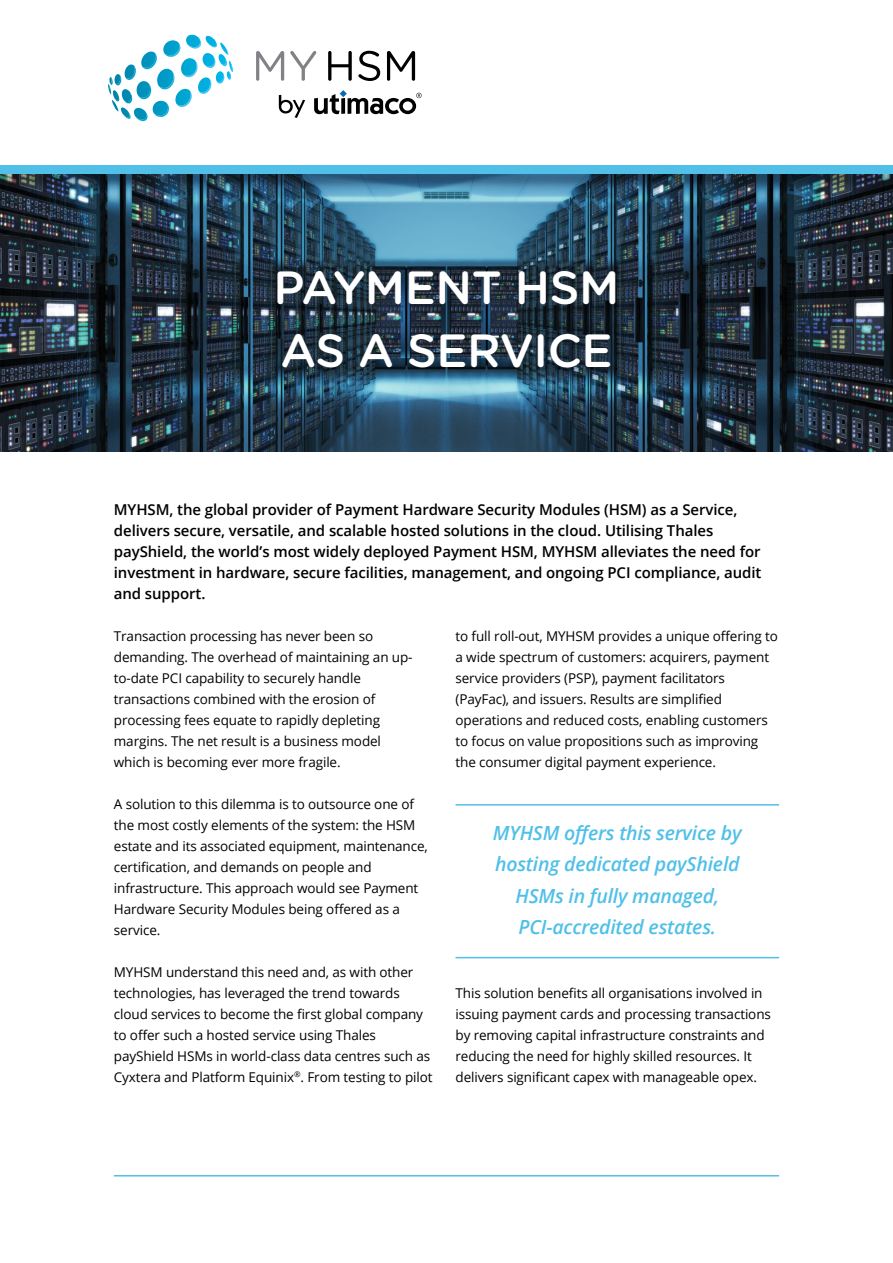
<style>
.page{position:relative;width:893px;height:1263px;background:#fff}
.page>*{position:absolute;margin:0;border:0;box-sizing:border-box;transform-origin:0 0}
.t1{font:500 46.5px/63px "Gotham Rounded";letter-spacing:-.01em;color:#fff}
.t2{font:italic 600 19.5px/31.5px "Open Sans";letter-spacing:-.01em;color:#50c0e8;text-align:center}
.t3{font:600 15px/21px "Open Sans";letter-spacing:-.005em;color:#000}
.t4{font:13.5px/21px "Open Sans";letter-spacing:-.01em;color:#000}
</style>
<div class="page">
<img style="left:0;top:192px;width:893px;height:260px">
<svg style="left:108px;top:35px;width:125px;height:86px"></svg>
<svg style="left:256px;top:51px;width:28px;height:30px"></svg>
<svg style="left:290px;top:51px;width:26px;height:30px"></svg>
<svg style="left:328px;top:51px;width:24px;height:30px"></svg>
<svg style="left:358px;top:51px;width:22px;height:30px"></svg>
<svg style="left:387px;top:51px;width:28px;height:30px"></svg>
<svg style="left:314px;top:90px;width:108px;height:24px"></svg>
<svg style="left:341px;top:98px;width:4px;height:16px"></svg>
<svg style="left:279px;top:95px;width:26px;height:23px"></svg>
<div style="left:0;top:165px;width:893px;height:27px;background:#000;opacity:.4"></div>
<div style="left:0;top:166px;width:893px;height:8px;background:#50c0e8"></div>
<hr style="left:455px;top:804px;width:324px;height:2px;background:#50c0e8">
<hr style="left:455px;top:957px;width:324px;height:1px;background:#50c0e8">
<hr style="left:114px;top:1175px;width:665px;height:1px;background:#50c0e8">
<h1 class="t1" style="left:274px;top:254px;width:347px">PAYMENT HSM<br>AS A SERVICE</h1>
<p class="t3" style="left:114px;top:498px;width:649px">MYHSM, the global provider of Payment Hardware Security Modules (HSM) as a Service, delivers secure, versatile, and scalable hosted solutions in the cloud. Utilising Thales payShield, the world’s most widely deployed Payment HSM, MYHSM alleviates the need for investment in hardware, secure facilities, management, and ongoing PCI compliance, audit and support.</p>
<p class="t4" style="left:114px;top:625px;width:300px">Transaction processing has never been so demanding. The overhead of maintaining an up&shy;to-date PCI capability to securely handle transactions combined with the erosion of processing fees equate to rapidly depleting margins. The net result is a business model which is becoming ever more fragile.</p>
<p class="t4" style="left:114px;top:793px;width:315px">A solution to this dilemma is to outsource one of the most costly elements of the system: the HSM estate and its associated equipment, maintenance, certification, and demands on people and infrastructure. This approach would see Payment Hardware Security Modules being offered as a service.</p>
<p class="t4" style="left:114px;top:961px;width:320px">MYHSM understand this need and, as with other technologies, has leveraged the trend towards cloud services to become the first global company to offer such a hosted service using Thales payShield HSMs in world-class data centres such as Cyxtera and Platform Equinix<sup>®</sup>. From testing to pilot</p>
<p class="t4" style="left:455px;top:625px;width:324px">to full roll-out, MYHSM provides a unique offering to a wide spectrum of customers: acquirers, payment service providers (PSP), payment facilitators (PayFac), and issuers. Results are simplified operations and reduced costs, enabling customers to focus on value propositions such as improving the consumer digital payment experience.</p>
<h2 class="t2" style="left:493px;top:816px;width:250px">MYHSM offers this service by hosting dedicated payShield<br>HSMs in fully managed,<br>PCI-accredited estates.</h2>
<p class="t4" style="left:455px;top:982px;width:317px">This solution benefits all organisations involved in issuing payment cards and processing transactions by removing capital infrastructure constraints and reducing the need for highly skilled resources. It delivers significant capex with manageable opex.</p>
</div>
